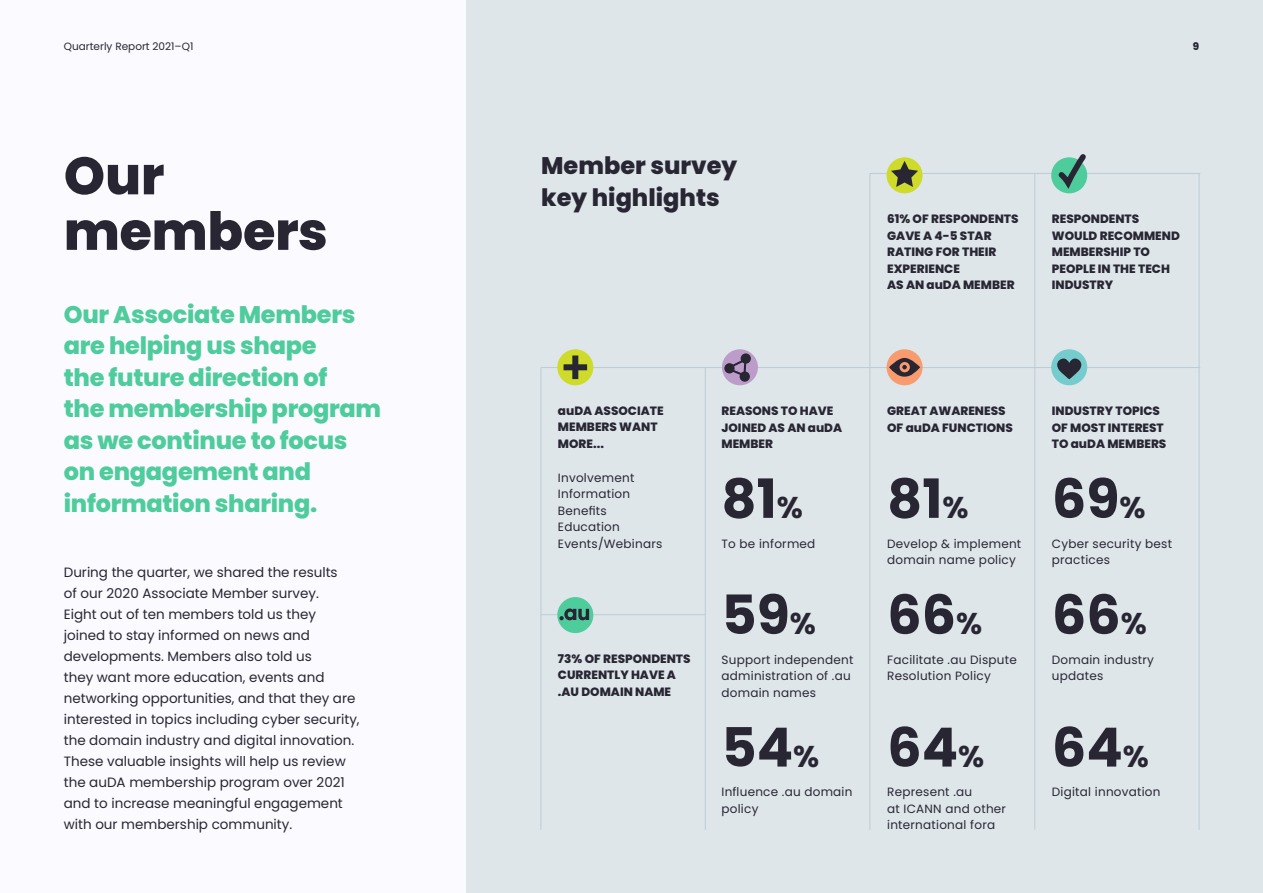
<style>
.page{position:relative;width:1263px;height:893px;background:#fafaff}
.page>*{position:absolute;margin:0;border:0;box-sizing:border-box;transform-origin:0 0}
.t1{font:700 54px "Poppins";color:#292633}
.t2{font:800 52.5px/55.5px "Poppins";letter-spacing:-.005em;color:#292633}
.t3{font:800 24px/31.5px "Poppins";letter-spacing:-.01em;color:#4fcc9c}
.t4{font:800 24px/31.5px "Poppins";color:#292633}
.t5{font:13.5px/21px "Poppins";color:#292633}
.t6{font:12px/16.5px "Poppins";letter-spacing:.02em;color:#292633}
.t7{font:800 12px/16.5px "Poppins";color:#292633}
.t8{font:10.5px "Poppins";color:#292633}
.t9{font:800 10.5px "Poppins";color:#292633}
.s1{font-size:30px}
</style>
<div class="page">
<div style="left:467px;top:0;width:796px;height:893px;background:#dee6ea"></div>
<hr style="left:1034px;top:173px;width:1px;height:657px;background:#bdccd4">
<hr style="left:1199px;top:173px;width:1px;height:657px;background:#bdccd4">
<hr style="left:870px;top:173px;width:1px;height:657px;background:#bdccd4">
<hr style="left:705px;top:367px;width:1px;height:463px;background:#bdccd4">
<hr style="left:541px;top:367px;width:1px;height:463px;background:#bdccd4">
<hr style="left:541px;top:367px;width:659px;height:1px;background:#bdccd4">
<hr style="left:870px;top:173px;width:330px;height:1px;background:#bdccd4">
<hr style="left:541px;top:614px;width:164px;height:1px;background:#bdccd4">
<div style="left:886px;top:157px;width:36px;height:36px;background:#cfdb2b;border-radius:50%"></div>
<svg style="left:891px;top:161px;width:27px;height:26px"></svg>
<div style="left:1051px;top:349px;width:36px;height:36px;background:#76cccd;border-radius:50%"></div>
<svg style="left:1057px;top:359px;width:24px;height:20px"></svg>
<svg style="left:1051px;top:157px;width:36px;height:36px"></svg>
<svg style="left:1053px;top:154px;width:35px;height:40px"></svg>
<div style="left:886px;top:349px;width:36px;height:36px;background:#f89b6e;border-radius:50%"></div>
<svg style="left:888px;top:359px;width:33px;height:19px"></svg>
<div style="left:722px;top:349px;width:36px;height:36px;background:#bc9cc9;border-radius:50%"></div>
<div style="left:724px;top:363px;width:11px;height:10px;background:#292633;border-radius:50%"></div>
<div style="left:741px;top:353px;width:10px;height:11px;background:#292633;border-radius:50%"></div>
<svg style="left:740px;top:371px;width:10px;height:11px"></svg>
<svg style="left:727px;top:356px;width:21px;height:23px"></svg>
<div style="left:557px;top:349px;width:36px;height:36px;background:#cfdb2b;border-radius:50%"></div>
<div style="left:572px;top:355px;width:6px;height:24px;background:#292633"></div>
<div style="left:563px;top:364px;width:24px;height:6px;background:#292633"></div>
<div style="left:557px;top:597px;width:36px;height:36px;background:#4fcc9c;border-radius:50%"></div>
<svg style="left:559px;top:608px;width:30px;height:12px"></svg>
<p class="t8" style="left:64px;top:40px;width:131px">Quarterly Report 2021–Q1</p>
<h2 class="t2" style="left:64px;top:148px;width:265px">Our members</h2>
<h3 class="t3" style="left:64px;top:299px;width:319px">Our Associate Members are helping us shape<br>the future direction of<br>the membership program as we continue to focus on engagement and information sharing.</h3>
<p class="t5" style="left:64px;top:562px;width:297px">During the quarter, we shared the results<br>of our 2020 Associate Member survey.<br>Eight out of ten members told us they joined to stay informed on news and developments. Members also told us<br>they want more education, events and networking opportunities, and that they are interested in topics including cyber security, the domain industry and digital innovation.<br>These valuable insights will help us review the auDA membership program over 2021 and to increase meaningful engagement with our membership community.</p>
<h3 class="t4" style="left:541px;top:150px;width:198px">Member survey key highlights</h3>
<p class="t9" style="left:1193px;top:40px;width:8px">9</p>
<p class="t7" style="left:887px;top:211px;width:133px">61% OF RESPONDENTS<br>GAVE A 4-5 STAR<br>RATING FOR THEIR<br>EXPERIENCE<br>AS AN auDA MEMBER</p>
<p class="t7" style="left:1052px;top:211px;width:129px">RESPONDENTS<br>WOULD RECOMMEND<br>MEMBERSHIP TO<br>PEOPLE IN THE TECH<br>INDUSTRY</p>
<p class="t7" style="left:558px;top:402px;width:107px">auDA ASSOCIATE<br>MEMBERS WANT<br>MORE...</p>
<p class="t7" style="left:1052px;top:403px;width:116px">INDUSTRY TOPICS<br>OF MOST INTEREST<br>TO auDA MEMBERS</p>
<p class="t7" style="left:721px;top:403px;width:122px">REASONS TO HAVE<br>JOINED AS AN auDA<br>MEMBER</p>
<p class="t7" style="left:887px;top:403px;width:127px">GREAT AWARENESS<br>OF auDA FUNCTIONS</p>
<p class="t6" style="left:558px;top:469px;width:106px">Involvement<br>Information<br>Benefits<br>Education<br>Events/Webinars</p>
<p class="t7" style="left:558px;top:650px;width:134px">73% OF RESPONDENTS<br>CURRENTLY HAVE A .AU DOMAIN NAME</p>
<h1 class="t1" style="left:721px;top:468px;width:83px">81<span class="s1">%</span></h1>
<h1 class="t1" style="left:887px;top:468px;width:83px">81<span class="s1">%</span></h1>
<h1 class="t1" style="left:1052px;top:468px;width:95px">69<span class="s1">%</span></h1>
<p class="t6" style="left:721px;top:535px;width:95px">To be informed</p>
<p class="t6" style="left:887px;top:535px;width:136px">Develop &amp; implement domain name policy</p>
<p class="t6" style="left:1052px;top:535px;width:122px">Cyber security best practices</p>
<h1 class="t1" style="left:721px;top:584px;width:96px">59<span class="s1">%</span></h1>
<h1 class="t1" style="left:887px;top:584px;width:96px">66<span class="s1">%</span></h1>
<h1 class="t1" style="left:1052px;top:584px;width:96px">66<span class="s1">%</span></h1>
<p class="t6" style="left:721px;top:651px;width:134px">Support independent administration of .au domain names</p>
<p class="t6" style="left:887px;top:651px;width:131px">Facilitate .au Dispute<br>Resolution Policy</p>
<p class="t6" style="left:1052px;top:651px;width:104px">Domain industry updates</p>
<h1 class="t1" style="left:721px;top:716px;width:99px">54<span class="s1">%</span></h1>
<h1 class="t1" style="left:887px;top:716px;width:263px">64<span class="s1">%</span> 64<span class="s1">%</span></h1>
<p class="t6" style="left:721px;top:784px;width:132px">Influence .au domain policy</p>
<p class="t6" style="left:887px;top:784px;width:86px">Represent .au</p>
<p class="t6" style="left:1052px;top:784px;width:110px">Digital innovation</p>
<p class="t6" style="left:887px;top:800px;width:120px">at ICANN and other international fora</p>
</div>
